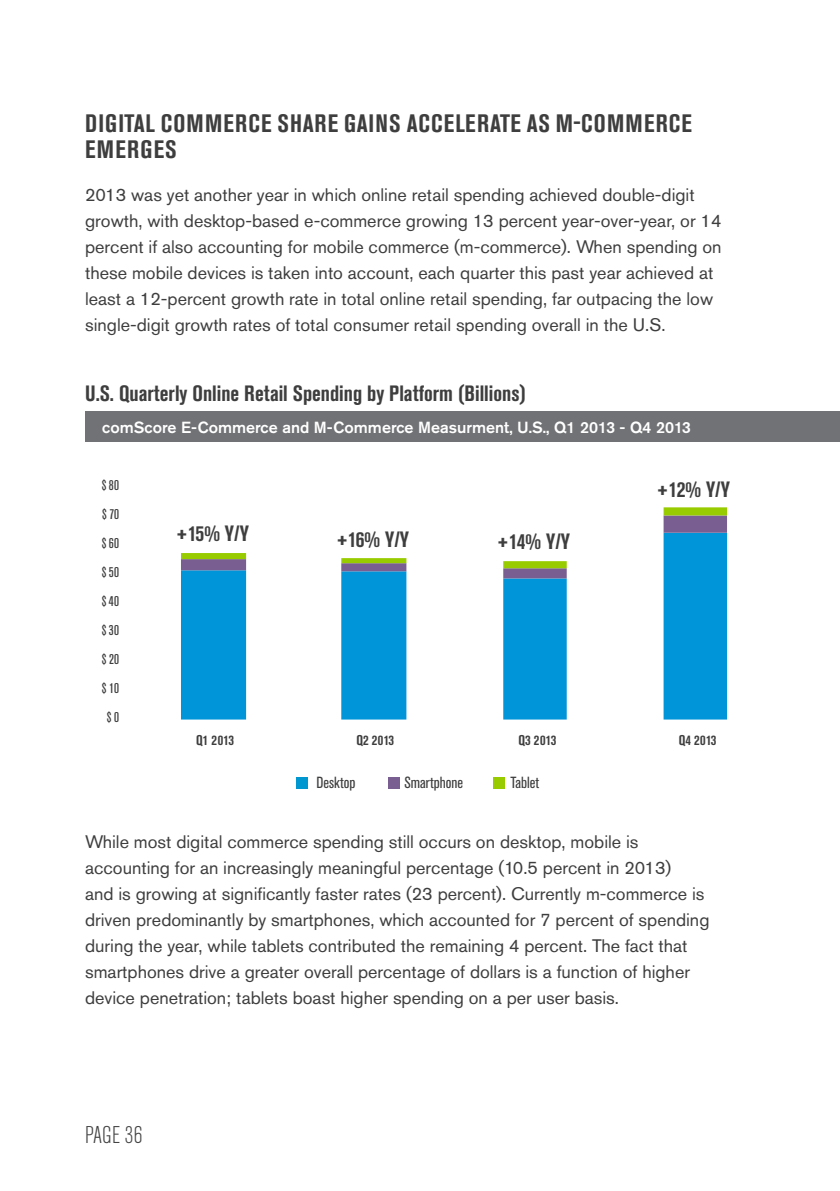
<style>
.page{position:relative;width:840px;height:1191px;background:#fff}
.page>*{position:absolute;margin:0;border:0;box-sizing:border-box;transform-origin:0 0}
.Subtitle{font:700 condensed 25px/26px "Akzidenz Grotesk Pro";letter-spacing:.045em;color:#3e3e3f}
.t1{font:300 condensed 24px "Akzidenz Grotesk Pro";letter-spacing:.01em;color:#434343}
.Chart_Title{font:700 condensed 22px "Akzidenz Grotesk Pro";color:#3e3e3f}
.chart_data{font:700 condensed 22px "Akzidenz Grotesk Pro";letter-spacing:-.05em;color:#3e3e3f}
.Body_txt_9_13{font:18px/26px "Akzidenz Grotesk Pro";color:#3e3e3f}
.Product_name_chart_t{font:500 16px "Akzidenz Grotesk Pro";color:#fff}
.Chart_Legend{font:condensed 16px "Akzidenz Grotesk Pro";color:#3e3e3f}
.x_axis{font:500 condensed 14px "Akzidenz Grotesk Pro";letter-spacing:.02em;color:#3e3e3f}
.intro_conclusion{font:700 condensed 14px "Akzidenz Grotesk Pro";letter-spacing:.005em;color:#3e3e3f}
</style>
<div class="page">
<svg style="left:181px;top:578px;width:545px;height:141px"></svg>
<svg style="left:181px;top:507px;width:545px;height:71px"></svg>
<div style="left:85px;top:411px;width:754px;height:30px;background:#717275"></div>
<div style="left:296px;top:777px;width:11px;height:11px;background:#0097d1"></div>
<div style="left:388px;top:777px;width:11px;height:11px;background:#795f91"></div>
<div style="left:493px;top:777px;width:11px;height:11px;background:#9c0"></div>
<p class="Subtitle" style="left:85px;top:110px;width:608px">DIGITAL COMMERCE SHARE GAINS ACCELERATE AS M-COMMERCE<br>EMERGES</p>
<p class="Body_txt_9_13" style="left:85px;top:182px;width:637px">2013 was yet another year in which online retail spending achieved double-digit growth, with desktop-based e-commerce growing 13 percent year-over-year, or 14 percent if also accounting for mobile commerce (m-commerce). When spending on these mobile devices is taken into account, each quarter this past year achieved at least a 12-percent growth rate in total online retail spending, far outpacing the low single-digit growth rates of total consumer retail spending overall in the U.S.</p>
<p class="Chart_Title" style="left:85px;top:379px;width:442px">U.S. Quarterly Online Retail Spending by Platform (Billions)</p>
<p class="Product_name_chart_t" style="left:102px;top:417px;width:590px">comScore E-Commerce and M-Commerce Measurment, U.S., Q1 2013 - Q4 2013</p>
<p class="x_axis" style="left:102px;top:476px;width:19px">$ 80</p>
<p class="x_axis" style="left:102px;top:505px;width:18px">$ 70</p>
<p class="x_axis" style="left:102px;top:534px;width:19px">$ 60</p>
<p class="x_axis" style="left:102px;top:563px;width:19px">$ 50</p>
<p class="x_axis" style="left:102px;top:592px;width:19px">$ 40</p>
<p class="x_axis" style="left:102px;top:621px;width:19px">$ 30</p>
<p class="x_axis" style="left:102px;top:650px;width:19px">$ 20</p>
<p class="x_axis" style="left:102px;top:679px;width:19px">$ 10</p>
<p class="x_axis" style="left:107px;top:708px;width:14px">$ 0</p>
<p class="chart_data" style="left:176px;top:519px;width:75px">+15% Y/Y</p>
<p class="chart_data" style="left:336px;top:525px;width:75px">+16% Y/Y</p>
<p class="chart_data" style="left:496px;top:527px;width:75px">+14% Y/Y</p>
<p class="chart_data" style="left:656px;top:475px;width:75px">+12% Y/Y</p>
<p class="intro_conclusion" style="left:196px;top:731px;width:39px">Q1 2013</p>
<p class="intro_conclusion" style="left:356px;top:731px;width:39px">Q2 2013</p>
<p class="intro_conclusion" style="left:518px;top:731px;width:39px">Q3 2013</p>
<p class="intro_conclusion" style="left:678px;top:731px;width:39px">Q4 2013</p>
<p class="Chart_Legend" style="left:316px;top:772px;width:40px">Desktop</p>
<p class="Chart_Legend" style="left:404px;top:772px;width:60px">Smartphone</p>
<p class="Chart_Legend" style="left:510px;top:772px;width:30px">Tablet</p>
<p class="Body_txt_9_13" style="left:85px;top:828px;width:625px">While most digital commerce spending still occurs on desktop, mobile is accounting for an increasingly meaningful percentage (10.5 percent in 2013)<br>and is growing at significantly faster rates (23 percent). Currently m-commerce is driven predominantly by smartphones, which accounted for 7 percent of spending during the year, while tablets contributed the remaining 4 percent. The fact that smartphones drive a greater overall percentage of dollars is a function of higher device penetration; tablets boast higher spending on a per user basis.</p>
<h2 class="t1" style="left:85px;top:1119px;width:58px">PAGE 36</h2>
</div>
